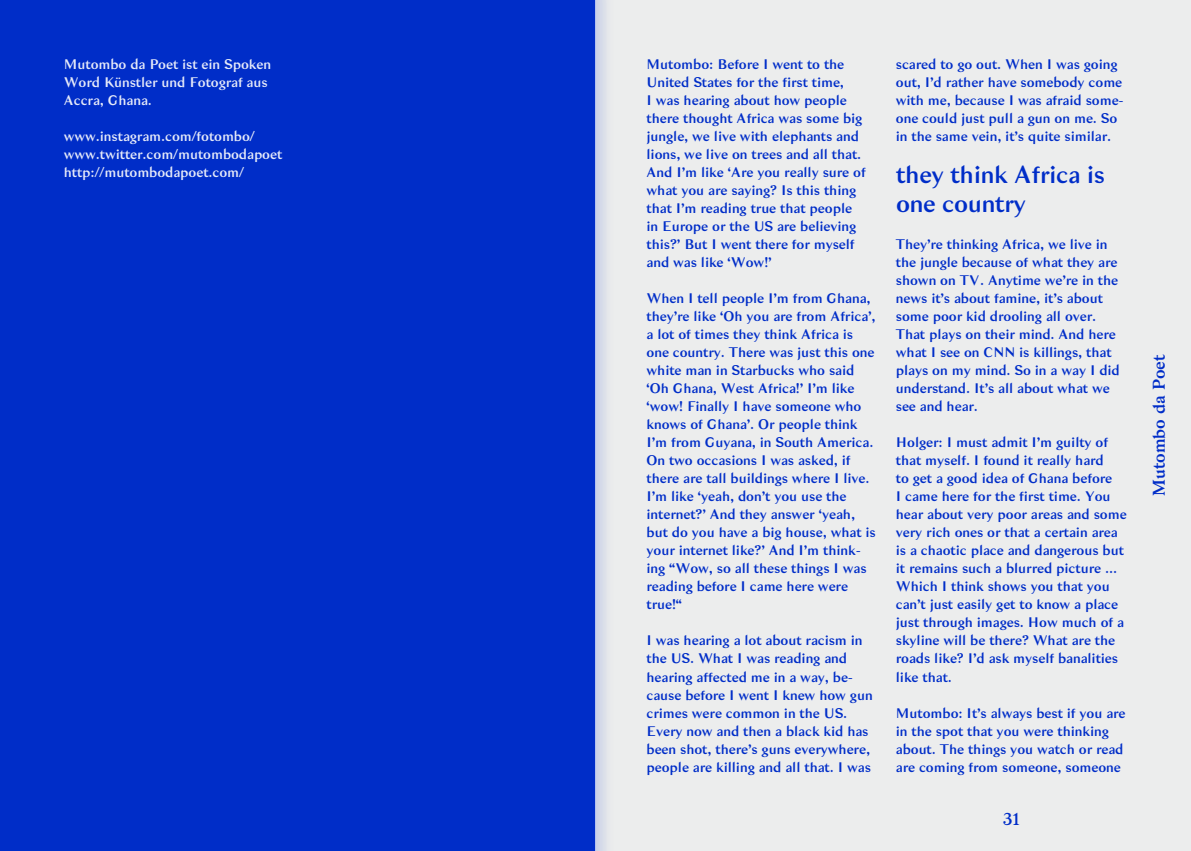
<style>
.page{position:relative;width:1191px;height:851px;background:#fff}
.page>*{position:absolute;margin:0;border:0;box-sizing:border-box;transform-origin:0 0}
.Highlights_Fließtext{font:24px/28.8px "Bagnard Sans";letter-spacing:-.015em;color:#002dc8}
.Interviewpartner_Ran{font:16.5px "Bagnard";color:#002dc8}
.Fließtext{font:13.5px/18px "Bagnard Sans";letter-spacing:-.005em;color:#002dc8}
.Einleitungen{font:13.5px/18px "Bagnard Sans";letter-spacing:-.005em;color:#e6eaf9}
</style>
<div class="page">
<div style="left:595px;top:0;width:596px;height:850px;background:#eceded"></div>
<div style="left:0;top:0;width:595px;height:850px;background:#002dc8"></div>
<div style="left:577px;top:0;width:37px;height:850px;background:#002dc8;opacity:.75"></div>
<div style="left:583px;top:0;width:25px;height:850px;background:#002dc8;opacity:.75"></div>
<hr style="left:595px;top:0;width:1px;height:850px;background:#b3c0ee">
<p class="Einleitungen" style="left:64px;top:55px;width:209px">Mutombo da Poet ist ein Spoken<br>Word Künstler und Fotograf aus<br>Accra, Ghana.</p>
<p class="Einleitungen" style="left:64px;top:127px;width:192px">www.instagram.com/fotombo/</p>
<p class="Einleitungen" style="left:64px;top:145px;width:220px">www.twitter.com/mutombodapoet</p>
<p class="Einleitungen" style="left:64px;top:163px;width:182px">http://mutombodapoet.com/</p>
<p class="Fließtext" style="left:646px;top:55px;width:221px">Mutombo: Before I went to the<br>United States for the first time,<br>I was hearing about how people there thought Africa was some big jungle, we live with elephants and lions, we live on trees and all that.<br>And I’m like ‘Are you really sure of what you are saying? Is this thing that I’m reading true that people in Europe or the US are believing this?’ But I went there for myself and was like ‘Wow!’</p>
<p class="Fließtext" style="left:646px;top:289px;width:231px">When I tell people I’m from Ghana, they’re like ‘Oh you are from Africa’, a lot of times they think Africa is one country. There was just this one white man in Starbucks who said ‘Oh Ghana, West Africa!’ I’m like ‘wow! Finally I have someone who knows of Ghana’. Or people think<br>I’m from Guyana, in South America.<br>On two occasions I was asked, if there are tall buildings where I live.<br>I’m like ‘yeah, don’t you use the internet?’ And they answer ‘yeah, but do you have a big house, what is your internet like?’ And I’m think&shy;ing “Wow, so all these things I was reading before I came here were true!“</p>
<p class="Fließtext" style="left:646px;top:631px;width:228px">I was hearing a lot about racism in the US. What I was reading and hearing affected me in a way, be&shy;cause before I went I knew how gun crimes were common in the US.</p>
<p class="Fließtext" style="left:646px;top:721px;width:226px">Every now and then a black kid has been shot, there’s guns everywhere, people are killing and all that. I was</p>
<p class="Fließtext" style="left:896px;top:55px;width:229px">scared to go out. When I was going out, I’d rather have somebody come with me, because I was afraid some&shy;one could just pull a gun on me. So in the same vein, it’s quite similar.</p>
<p class="Highlights_Fließtext" style="left:896px;top:160px;width:210px">they think Africa is one country</p>
<p class="Fließtext" style="left:896px;top:235px;width:225px">They’re thinking Africa, we live in the jungle because of what they are shown on TV. Anytime we’re in the news it’s about famine, it’s about some poor kid drooling all over.<br>That plays on their mind. And here what I see on CNN is killings, that plays on my mind. So in a way I did understand. It’s all about what we see and hear.</p>
<p class="Fließtext" style="left:896px;top:433px;width:232px">Holger: I must admit I’m guilty of that myself. I found it really hard<br>to get a good idea of Ghana before<br>I came here for the first time. You hear about very poor areas and some very rich ones or that a certain area is a chaotic place and dangerous but it remains such a blurred picture ...</p>
<p class="Fließtext" style="left:896px;top:577px;width:230px">Which I think shows you that you can’t just easily get to know a place just through images. How much of a skyline will be there? What are the roads like? I’d ask myself banalities like that.</p>
<p class="Fließtext" style="left:896px;top:703px;width:231px">Mutombo: It’s always best if you are in the spot that you were thinking about. The things you watch or read are coming from someone, someone</p>
<p class="Interviewpartner_Ran" style="left:1003px;top:808px;width:18px">31</p>
<p class="Interviewpartner_Ran" style="left:1148px;top:496px;width:143px;rotate:-90deg">Mutombo da Poet</p>
</div>
